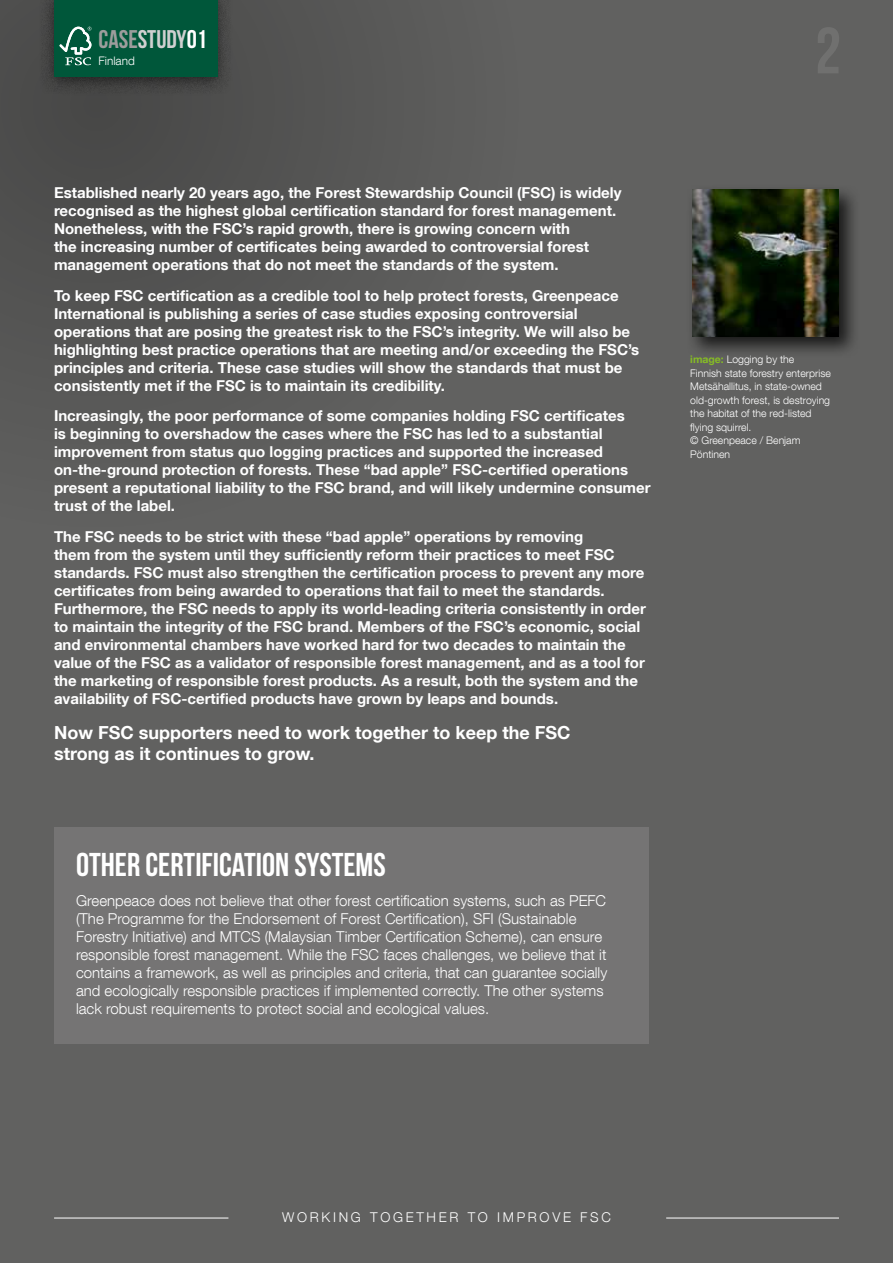
<style>
.page{position:relative;width:893px;height:1263px;background:#616160}
.page>*{position:absolute;margin:0;border:0;box-sizing:border-box;transform-origin:0 0}
.t1{font:33px "Bebas Neue";color:#fff}
.t2{font:25.5px "Bebas Neue";color:#d0d0d0}
.t3{font:700 18px/21.6px "Helvetica Neue LT Com";color:#fff}
.t4{font:700 15px/18px "Helvetica Neue LT Com";color:#fff}
.t5{font:300 15px/18px "Helvetica Neue LT Com";color:#fff}
.t6{font:300 13.5px "Helvetica Neue LT Com";letter-spacing:.2em;color:#fff}
.t7{font:300 11.85px "Helvetica Neue LT Com";color:#fff}
.t8{font:300 10.5px/13.5px "Helvetica Neue LT Com";color:#fff}
.s1{color:#9d9d9c}
.s2{color:#fff}
.s3{font-weight:700;color:#86bc25}
</style>
<div class="page">
<div style="left:0;top:0;width:356px;height:364px;background:#525251"></div>
<hr style="left:666px;top:1218px;width:173px;height:1px;background:#fff">
<hr style="left:54px;top:1218px;width:174px;height:1px;background:#fff">
<div style="left:39px;top:0;width:193px;height:95px;background:#000;opacity:.56"></div>
<div style="left:54px;top:0;width:164px;height:76px;background:#00573a"></div>
<svg style="left:60px;top:27px;width:31px;height:38px"></svg>
<div style="left:686px;top:184px;width:175px;height:175px;background:#000;opacity:.75"></div>
<img style="left:692px;top:190px;width:146px;height:146px">
<div style="left:55px;top:828px;width:594px;height:216px;background:#757474"></div>
<h2 class="t2" style="left:99px;top:25px;width:110px"><span class="s1">CASE</span>study<span class="s2">01</span></h2>
<p class="t7" style="left:99px;top:54px;width:38px">Finland</p>
<p class="t4" style="left:54px;top:183px;width:569px">Established nearly 20 years ago, the Forest Stewardship Council (FSC) is widely recognised as the highest global certification standard for forest management.<br>Nonetheless, with the FSC’s rapid growth, there is growing concern with<br>the increasing number of certificates being awarded to controversial forest management operations that do not meet the standards of the system.</p>
<p class="t4" style="left:54px;top:286px;width:587px">To keep FSC certification as a credible tool to help protect forests, Greenpeace International is publishing a series of case studies exposing controversial operations that are posing the greatest risk to the FSC’s integrity. We will also be highlighting best practice operations that are meeting and/or exceeding the FSC’s principles and criteria. These case studies will show the standards that must be consistently met if the FSC is to maintain its credibility.</p>
<p class="t4" style="left:54px;top:407px;width:598px">Increasingly, the poor performance of some companies holding FSC certificates<br>is beginning to overshadow the cases where the FSC has led to a substantial improvement from status quo logging practices and supported the increased on-the-ground protection of forests. These “bad apple” FSC-certified operations present a reputational liability to the FSC brand, and will likely undermine consumer trust of the label.</p>
<p class="t4" style="left:54px;top:527px;width:593px">The FSC needs to be strict with these “bad apple” operations by removing<br>them from the system until they sufficiently reform their practices to meet FSC standards. FSC must also strengthen the certification process to prevent any more certificates from being awarded to operations that fail to meet the standards.<br>Furthermore, the FSC needs to apply its world-leading criteria consistently in order to maintain the integrity of the FSC brand. Members of the FSC’s economic, social and environmental chambers have worked hard for two decades to maintain the value of the FSC as a validator of responsible forest management, and as a tool for the marketing of responsible forest products. As a result, both the system and the availability of FSC-certified products have grown by leaps and bounds.</p>
<p class="t3" style="left:54px;top:721px;width:518px">Now FSC supporters need to work together to keep the FSC strong as it continues to grow.</p>
<h1 class="t1" style="left:76px;top:846px;width:311px">OTHER CERTIFICATION SYSTEMS</h1>
<p class="t5" style="left:76px;top:892px;width:533px">Greenpeace does not believe that other forest certification systems, such as PEFC (The Programme for the Endorsement of Forest Certification), SFI (Sustainable Forestry Initiative) and MTCS (Malaysian Timber Certification Scheme), can ensure responsible forest management. While the FSC faces challenges, we believe that it contains a framework, as well as principles and criteria, that can guarantee socially and ecologically responsible practices if implemented correctly. The other systems lack robust requirements to protect social and ecological values.</p>
<p class="t8" style="left:690px;top:352px;width:142px"><span class="s3">image:</span> Logging by the<br>Finnish state forestry enterprise<br>Metsähallitus, in state-owned old-growth forest, is destroying the habitat of the red-listed flying squirrel.<br>© Greenpeace / Benjam<br>Pöntinen</p>
<p class="t6" style="left:282px;top:1209px;width:330px">Working together to improve FSC</p>
</div>
